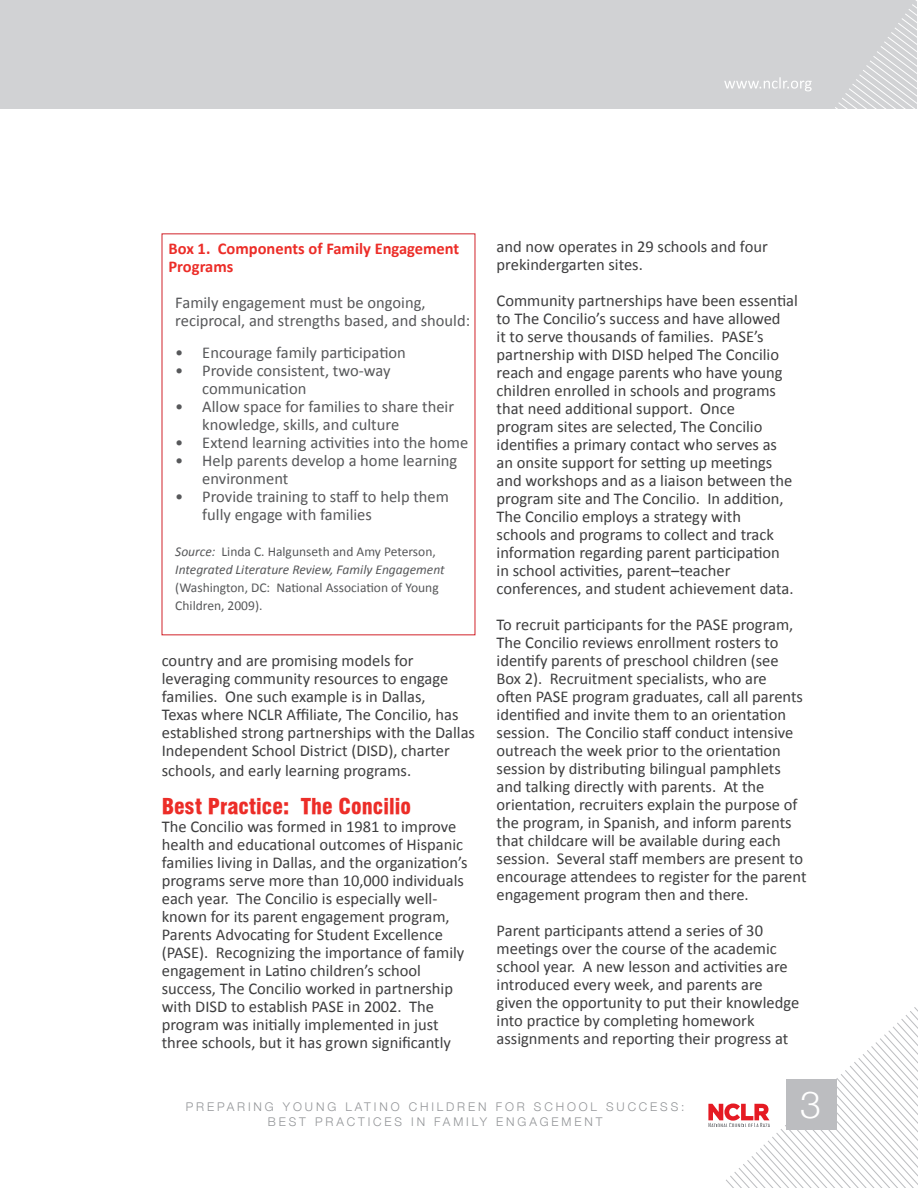
<style>
.page{position:relative;width:918px;height:1188px;background:#fff}
.page>*{position:absolute;margin:0;border:0;box-sizing:border-box;transform-origin:0 0}
.author{font:300 37.5px "Helvetica Neue";color:#fff}
.subtitulo{font:21px "Halvett Black Cond";color:#ec2d28}
.body_text{font:16.5px/18px "Calibri";color:#3e3e3f}
.t1{font:16.5px/18px "Calibri";color:#57585a}
.body_text-2{font:700 16.5px/18px "Calibri";color:#ec2d28}
.foot_notes{font:13.5px/18px "Calibri";color:#57585a}
.t2{font:300 12px/14.4px "Helvetica Neue";letter-spacing:.24em;color:#939598;text-align:center}
.s1{font-style:italic}
</style>
<div class="page">
<div style="left:0;top:0;width:917px;height:108px;background:#d1d2d4"></div>
<svg style="left:834px;top:0;width:83px;height:109px"></svg>
<svg style="left:708px;top:1007px;width:210px;height:181px"></svg>
<svg style="left:724px;top:77px;width:88px;height:14px"></svg>
<p class="body_text-2" style="left:169px;top:240px;width:292px">Box 1. Components of Family Engagement<br>Programs</p>
<p class="t1" style="left:175px;top:293px;width:296px">Family engagement must be ongoing, reciprocal, and strengths based, and should:</p>
<p class="t1" style="left:175px;top:343px;width:232px">• Encourage family participation</p>
<p class="t1" style="left:202px;top:361px;width:190px;text-indent:-27px">• Provide consistent, two-way communication</p>
<p class="t1" style="left:202px;top:397px;width:253px;text-indent:-27px">• Allow space for families to share their knowledge, skills, and culture</p>
<p class="t1" style="left:175px;top:433px;width:295px">• Extend learning activities into the home</p>
<p class="t1" style="left:202px;top:451px;width:257px;text-indent:-27px">• Help parents develop a home learning environment</p>
<p class="t1" style="left:202px;top:487px;width:248px;text-indent:-27px">• Provide training to staff to help them fully engage with families</p>
<p class="foot_notes" style="left:175px;top:542px;width:271px"><span class="s1">Source:</span> Linda C. Halgunseth and Amy Peterson, <span class="s1">Integrated Literature Review, Family Engagement </span>(Washington, DC: National Association of Young Children, 2009).</p>
<p class="body_text" style="left:162px;top:651px;width:315px">country and are promising models for leveraging community resources to engage families. One such example is in Dallas,<br>Texas where NCLR Affiliate, The Concilio, has established strong partnerships with the Dallas Independent School District (DISD), charter</p>
<p class="body_text" style="left:162px;top:761px;width:251px">schools, and early learning programs.</p>
<p class="subtitulo" style="left:162px;top:793px;width:251px">Best Practice: The Concilio</p>
<p class="body_text" style="left:162px;top:816px;width:307px">The Concilio was formed in 1981 to improve health and educational outcomes of Hispanic families living in Dallas, and the organization’s programs serve more than 10,000 individuals each year. The Concilio is especially well&shy;known for its parent engagement program, Parents Advocating for Student Excellence (PASE). Recognizing the importance of family engagement in Latino children’s school success, The Concilio worked in partnership with DISD to establish PASE in 2002. The program was initially implemented in just three schools, but it has grown significantly</p>
<p class="body_text" style="left:497px;top:237px;width:273px">and now operates in 29 schools and four prekindergarten sites.</p>
<p class="body_text" style="left:497px;top:291px;width:303px">Community partnerships have been essential to The Concilio’s success and have allowed<br>it to serve thousands of families. PASE’s partnership with DISD helped The Concilio reach and engage parents who have young children enrolled in schools and programs that need additional support. Once<br>program sites are selected, The Concilio identifies a primary contact who serves as<br>an onsite support for setting up meetings and workshops and as a liaison between the program site and The Concilio. In addition, The Concilio employs a strategy with<br>schools and programs to collect and track information regarding parent participation<br>in school activities, parent–teacher conferences, and student achievement data.</p>
<p class="body_text" style="left:497px;top:615px;width:311px">To recruit participants for the PASE program, The Concilio reviews enrollment rosters to identify parents of preschool children (see Box 2). Recruitment specialists, who are<br>often PASE program graduates, call all parents identified and invite them to an orientation session. The Concilio staff conduct intensive outreach the week prior to the orientation session by distributing bilingual pamphlets and talking directly with parents. At the orientation, recruiters explain the purpose of the program, in Spanish, and inform parents that childcare will be available during each session. Several staff members are present to encourage attendees to register for the parent engagement program then and there.</p>
<p class="body_text" style="left:497px;top:921px;width:304px">Parent participants attend a series of 30 meetings over the course of the academic school year. A new lesson and activities are introduced every week, and parents are given the opportunity to put their knowledge into practice by completing homework assignments and reporting their progress at</p>
<p class="t2" style="left:186px;top:1100px;width:500px">PREPARING YOUNG LATINO CHILDREN FOR SCHOOL SUCCESS:<br>BEST PRACTICES IN FAMILY ENGAGEMENT</p>
<p class="author" style="left:800px;top:1082px;width:22px">3</p>
</div>
